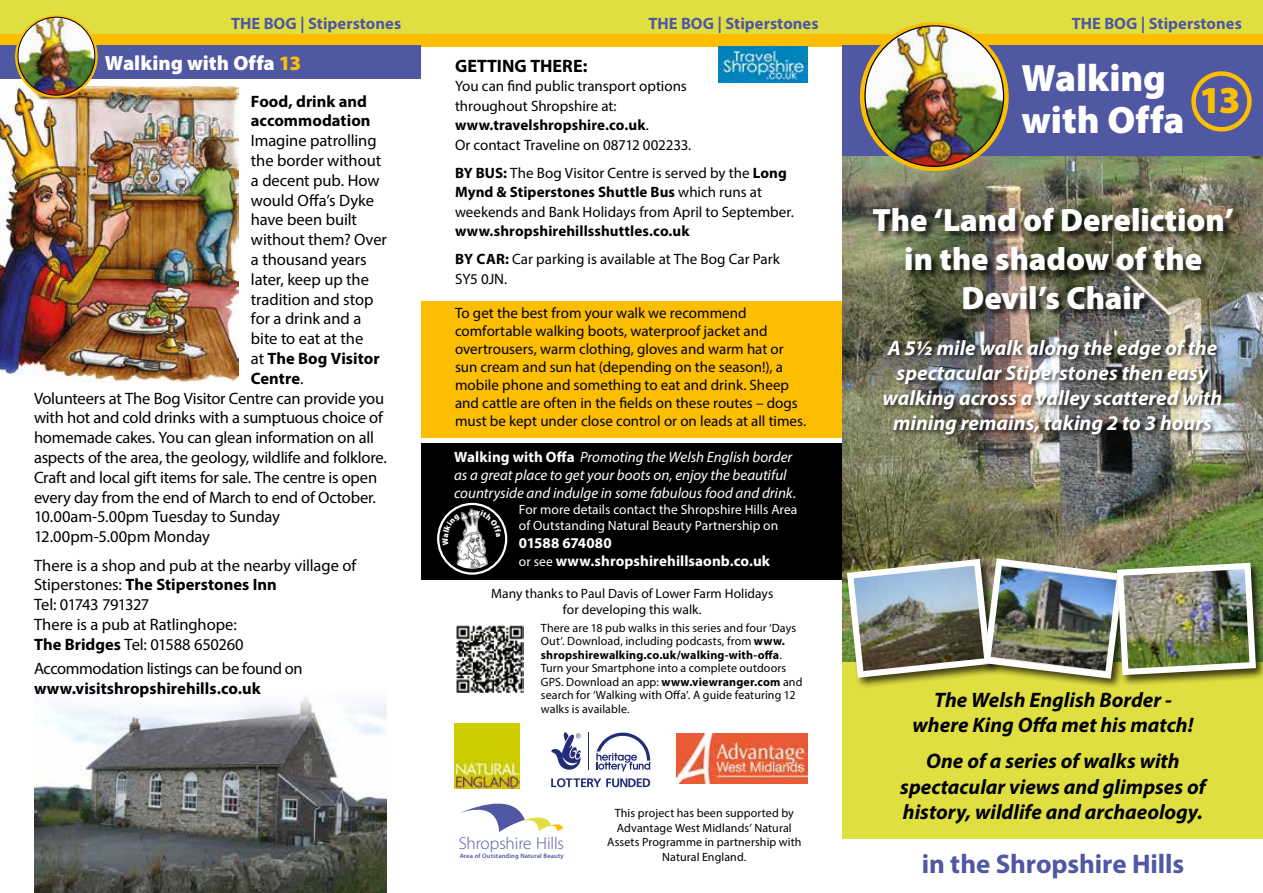
<style>
.page{position:relative;width:1263px;height:893px;background:#fff}
.page>*{position:absolute;margin:0;border:0;box-sizing:border-box;transform-origin:0 0}
.t1{font:900 38.25px/42px "Myriad Pro";letter-spacing:-.005em;color:#fff}
.t2{font:900 38.25px "Myriad Pro";color:#fcbe00}
.t3{font:900 32.25px/38.7px "Myriad Pro";letter-spacing:-.005em;color:#fff;text-align:center}
.t4{font:700 27px "Myriad Pro";letter-spacing:-.005em;color:#5057a3}
.t5{font:italic 700 21px/25.2px "Myriad Pro";color:#000;text-align:center}
.t6{font:italic 700 21px/25.2px "Myriad Pro";color:#fff;text-align:center}
.t7{font:900 20.55px "Myriad Pro";color:#fff}
.t8{font:700 18px "Myriad Pro";color:#000}
.t9{font:300 17.25px "Myriad Pro";letter-spacing:-.005em;color:#5057a3}
.t10{font:16.5px/19.8px "Myriad Pro";letter-spacing:-.01em;color:#000}
.t11{font:700 16.5px/19.8px "Myriad Pro";color:#000}
.t12{font:700 16.5px "Myriad Pro";color:#5057a3}
.t13{font:15px/18px "Myriad Pro";color:#000}
.t14{font:italic 15px/18px "Myriad Pro";color:#fff}
.t15{font:700 15px/28px "Myriad Pro";letter-spacing:.005em;color:#000}
.t16{font:700 15px/18px "Myriad Pro";letter-spacing:.005em;color:#fff}
.t17{font:13.5px/16.2px "Myriad Pro";color:#fff}
.t18{font:13.5px/16.2px "Myriad Pro";color:#000;text-align:center}
.t19{font:12px/13.5px "Myriad Pro";letter-spacing:.01em;color:#000}
.t20{font:600 6.45px "Myriad Pro";letter-spacing:.02em;color:#5057a3}
.s1{color:#fcbe00}
.s2{font-weight:400}
.s3{font-weight:700}
.s4{font-weight:700;font-style:normal}
.s5{font-weight:400;font-size:13.5px}
</style>
<div class="page">
<div style="left:421px;top:301px;width:421px;height:136px;background:#fcbe00"></div>
<img style="left:0;top:87px;width:239px;height:296px">
<div style="left:0;top:0;width:1263px;height:44px;background:#e0df42"></div>
<div style="left:842px;top:651px;width:421px;height:188px;background:#e0df42"></div>
<div style="left:0;top:34px;width:1263px;height:13px;background:#fcbe00"></div>
<img style="left:842px;top:155px;width:421px;height:507px">
<div style="left:842px;top:45px;width:421px;height:110px;background:#5057a3"></div>
<div style="left:0;top:45px;width:421px;height:34px;background:#5057a3"></div>
<svg style="left:860px;top:22px;width:149px;height:149px"></svg>
<img style="left:865px;top:26px;width:138px;height:140px">
<div style="left:844px;top:557px;width:158px;height:132px;background:#000;opacity:.75"></div>
<div style="left:981px;top:556px;width:154px;height:134px;background:#000;opacity:.75"></div>
<div style="left:1115px;top:560px;width:148px;height:126px;background:#000;opacity:.75"></div>
<img style="left:843px;top:555px;width:416px;height:127px">
<svg style="left:15px;top:15px;width:83px;height:83px"></svg>
<img style="left:18px;top:17px;width:77px;height:78px">
<div style="left:18px;top:17px;width:77px;height:78px;border:1px solid #000;border-radius:50%"></div>
<svg style="left:460px;top:803px;width:103px;height:29px"></svg>
<img style="left:454px;top:723px;width:66px;height:66px">
<img style="left:677px;top:734px;width:131px;height:49px">
<div style="left:873px;top:208px;width:368px;height:109px;background:#000;opacity:.75"></div>
<div style="left:881px;top:337px;width:347px;height:104px;background:#000;opacity:.75"></div>
<img style="left:456px;top:625px;width:68px;height:68px">
<div style="left:1191px;top:71px;width:61px;height:61px;border:4px solid #fcbe00;border-radius:50%"></div>
<img style="left:719px;top:47px;width:89px;height:36px">
<div style="left:421px;top:444px;width:421px;height:136px;background:#000"></div>
<svg style="left:438px;top:504px;width:68px;height:70px"></svg>
<div style="left:437px;top:503px;width:70px;height:72px;border:2px solid #fff;border-radius:50%"></div>
<img style="left:443px;top:508px;width:59px;height:61px">
<div style="left:442px;top:508px;width:60px;height:62px;border:1px solid #000;border-radius:50%"></div>
<img style="left:34px;top:696px;width:353px;height:197px">
<hr style="left:588px;top:732px;width:1px;height:38px;background:#232c77">
<svg style="left:551px;top:732px;width:30px;height:38px"></svg>
<svg style="left:551px;top:778px;width:99px;height:9px"></svg>
<svg style="left:596px;top:732px;width:54px;height:39px"></svg>
<svg style="left:442px;top:514px;width:18px;height:32px"></svg>
<svg style="left:473px;top:510px;width:28px;height:27px"></svg>
<p class="t12" style="left:231px;top:13px;width:172px">THE BOG | Stiperstones</p>
<p class="t12" style="left:648px;top:13px;width:172px">THE BOG | Stiperstones</p>
<p class="t12" style="left:1072px;top:13px;width:172px">THE BOG | Stiperstones</p>
<p class="t7" style="left:105px;top:49px;width:198px">Walking with Offa <span class="s1">13</span></p>
<p class="t11" style="left:251px;top:91px;width:121px">Food, drink and accommodation</p>
<p class="t10" style="left:251px;top:130px;width:127px">Imagine patrolling</p>
<p class="t10" style="left:251px;top:150px;width:132px">the border without</p>
<p class="t10" style="left:251px;top:170px;width:130px">a decent pub. How</p>
<p class="t10" style="left:251px;top:190px;width:125px">would Offa’s Dyke</p>
<p class="t10" style="left:251px;top:210px;width:108px">have been built</p>
<p class="t10" style="left:251px;top:229px;width:138px">without them? Over</p>
<p class="t10" style="left:251px;top:249px;width:117px">a thousand years</p>
<p class="t10" style="left:251px;top:269px;width:120px">later, keep up the</p>
<p class="t10" style="left:251px;top:289px;width:124px">tradition and stop</p>
<p class="t10" style="left:251px;top:309px;width:112px">for a drink and a</p>
<p class="t10" style="left:251px;top:328px;width:114px">bite to eat at the</p>
<p class="t11" style="left:251px;top:348px;width:130px"><span class="s2">at</span> The Bog Visitor</p>
<p class="t11" style="left:251px;top:368px;width:54px">Centre<span class="s2">.</span></p>
<p class="t10" style="left:34px;top:388px;width:352px">Volunteers at The Bog Visitor Centre can provide you</p>
<p class="t10" style="left:34px;top:408px;width:350px">with hot and cold drinks with a sumptuous choice of</p>
<p class="t10" style="left:34px;top:427px;width:341px">homemade cakes. You can glean information on all</p>
<p class="t10" style="left:34px;top:447px;width:354px">aspects of the area, the geology, wildlife and folklore.</p>
<p class="t10" style="left:34px;top:467px;width:345px">Craft and local gift items for sale. The centre is open</p>
<p class="t10" style="left:34px;top:487px;width:343px">every day from the end of March to end of October.</p>
<p class="t10" style="left:34px;top:507px;width:247px">10.00am-5.00pm Tuesday to Sunday</p>
<p class="t10" style="left:34px;top:526px;width:177px">12.00pm-5.00pm Monday</p>
<p class="t10" style="left:34px;top:555px;width:324px">There is a shop and pub at the nearby village of<br>Stiperstones: <span class="s3">The Stiperstones Inn<br></span>Tel: 01743 791327<br>There is a pub at Ratlinghope:<br><span class="s3">The Bridges</span> Tel: 01588 650260</p>
<p class="t10" style="left:34px;top:658px;width:270px">Accommodation listings can be found on</p>
<p class="t11" style="left:34px;top:678px;width:228px">www.visitshropshirehills.co.uk</p>
<p class="t8" style="left:455px;top:54px;width:134px">GETTING THERE:</p>
<p class="t13" style="left:455px;top:76px;width:238px;line-height:19.5px">You can find public transport options throughout Shropshire at: <span class="s3">www.travelshropshire.co.uk</span>.<br>Or contact Traveline on 08712 002233.</p>
<p class="t13" style="left:455px;top:163px;width:340px;line-height:19.5px"><span class="s3">BY BUS:</span> The Bog Visitor Centre is served by the <span class="s3">Long<br>Mynd &amp; Stiperstones Shuttle Bus</span> which runs at weekends and Bank Holidays from April to September.</p>
<p class="t15" style="left:455px;top:217px;width:326px">www.shropshirehillsshuttles.co.uk<br>BY CAR: <span class="s2">Car parking is available at The Bog Car Park</span></p>
<p class="t13" style="left:455px;top:270px;width:54px">SY5 0JN.</p>
<p class="t13" style="left:455px;top:304px;width:353px">To get the best from your walk we recommend comfortable walking boots, waterproof jacket and overtrousers, warm clothing, gloves and warm hat or sun cream and sun hat (depending on the season!), a mobile phone and something to eat and drink. Sheep and cattle are often in the fields on these routes – dogs must be kept under close control or on leads at all times.</p>
<p class="t14" style="left:454px;top:448px;width:343px"><span class="s4">Walking with Offa</span> Promoting the Welsh English border as a great place to get your boots on, enjoy the beautiful countryside and indulge in some fabulous food and drink.</p>
<p class="t17" style="left:519px;top:501px;width:280px">For more details contact the Shropshire Hills Area of Outstanding Natural Beauty Partnership on</p>
<p class="t16" style="left:519px;top:534px;width:253px">01588 674080<br><span class="s5">or see</span> www.shropshirehillsaonb.co.uk</p>
<p class="t18" style="left:491px;top:585px;width:284px">Many thanks to Paul Davis of Lower Farm Holidays for developing this walk.</p>
<p class="t19" style="left:541px;top:621px;width:263px">There are 18 pub walks in this series and four ‘Days Out’. Download, including podcasts, from <span class="s3">www. shropshirewalking.co.uk/walking-with-offa</span>.<br>Turn your Smartphone into a complete outdoors GPS. Download an app: <span class="s3">www.viewranger.com</span> and search for ‘Walking with Offa’. A guide featuring 12 walks is available.</p>
<p class="t9" style="left:459px;top:833px;width:107px">Shropshire Hills</p>
<p class="t20" style="left:460px;top:852px;width:106px">Area of Outstanding Natural Beauty</p>
<p class="t19" style="left:607px;top:806px;width:196px;line-height:14.4px;text-align:center">This project has been supported by<br>Advantage West Midlands’ Natural<br>Assets Programme in partnership with<br>Natural England.</p>
<h1 class="t1" style="left:1021px;top:56px;width:164px">Walking with Offa</h1>
<h1 class="t2" style="left:1199px;top:75px;width:43px">13</h1>
<h2 class="t3" style="left:873px;top:200px;width:363px">The ‘Land of Dereliction’ in the shadow of the<br>Devil’s Chair</h2>
<p class="t6" style="left:882px;top:334px;width:341px">A 5½ mile walk along the edge of the spectacular Stiperstones then easy walking across a valley scattered with mining remains, taking 2 to 3 hours</p>
<p class="t5" style="left:913px;top:687px;width:282px">The Welsh English Border - where King Offa met his match!</p>
<p class="t5" style="left:900px;top:748px;width:307px">One of a series of walks with spectacular views and glimpses of history, wildlife and archaeology.</p>
<h3 class="t4" style="left:922px;top:846px;width:264px">in the Shropshire Hills</h3>
</div>
